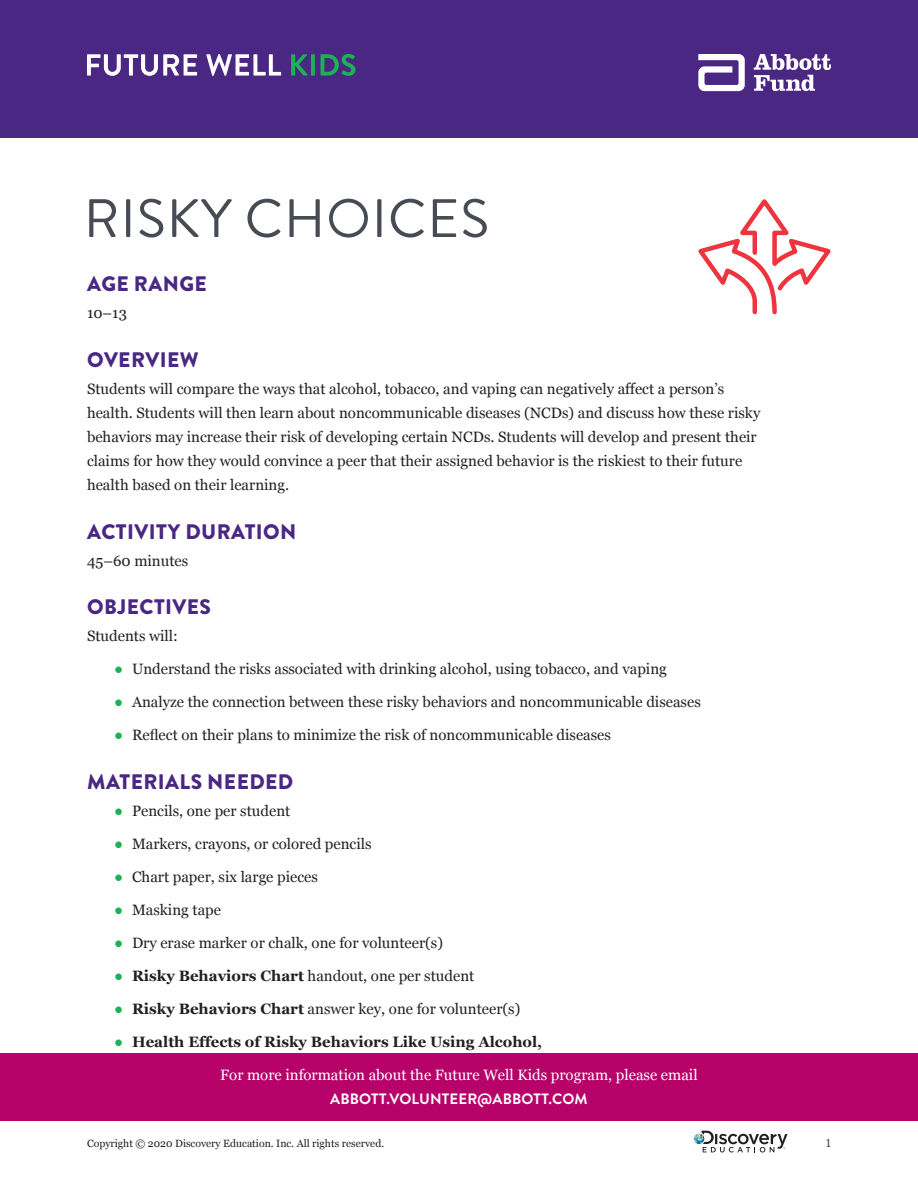
<style>
.page{position:relative;width:918px;height:1188px;background:#fff}
.page>*{position:absolute;margin:0;border:0;box-sizing:border-box;transform-origin:0 0}
.t1{font:54px "Brandon Grotesque";letter-spacing:.02em;color:#464b54}
.Subhead_1{font:900 21px "Brandon Grotesque";letter-spacing:.02em;color:#4a2783}
.Body{font:15px/24px "Georgia";color:#231f20}
.Body-2{font:15px/24px "Georgia";color:#fff;text-align:center}
.t2{font:700 15px "Georgia";color:#231f20}
.Body_Less_Space_afte{font:15px "Georgia";color:#231f20}
.Page_Number{font:15px "Georgia";color:#464b54;scale:.8 1}
.t3{font:10.5px "Georgia";color:#231f20}
.s1{color:#1db156}
.s2{font-family:"Arial";color:#1db156}
.s3{font-weight:700}
.s4{font-weight:400;color:#1db156}
.s5{font-family:"Brandon Grotesque";font-weight:700}
</style>
<div class="page">
<svg style="left:694px;top:1131px;width:93px;height:22px"></svg>
<div style="left:0;top:0;width:918px;height:138px;background:#4a2783"></div>
<svg style="left:87px;top:54px;width:194px;height:22px"></svg>
<svg style="left:291px;top:54px;width:17px;height:22px"></svg>
<svg style="left:311px;top:54px;width:4px;height:22px"></svg>
<svg style="left:321px;top:54px;width:35px;height:22px"></svg>
<svg style="left:754px;top:54px;width:77px;height:37px"></svg>
<svg style="left:698px;top:54px;width:47px;height:37px"></svg>
<svg style="left:698px;top:199px;width:133px;height:116px"></svg>
<div style="left:0;top:1053px;width:918px;height:67px;background:#b70369"></div>
<p class="t1" style="left:84px;top:181px;width:407px">RISKY CHOICES</p>
<p class="Subhead_1" style="left:87px;top:269px;width:121px">AGE RANGE</p>
<p class="Body" style="left:87px;top:300px;width:42px">10–13</p>
<p class="Subhead_1" style="left:87px;top:345px;width:113px">OVERVIEW</p>
<p class="Body" style="left:87px;top:376px;width:675px">Students will compare the ways that alcohol, tobacco, and vaping can negatively affect a person’s health. Students will then learn about noncommunicable diseases (NCDs) and discuss how these risky behaviors may increase their risk of developing certain NCDs. Students will develop and present their claims for how they would convince a peer that their assigned behavior is the riskiest to their future health based on their learning.</p>
<p class="Subhead_1" style="left:87px;top:516px;width:211px">ACTIVITY DURATION</p>
<p class="Body" style="left:87px;top:548px;width:103px">45–60 minutes</p>
<p class="Subhead_1" style="left:87px;top:592px;width:125px">OBJECTIVES</p>
<p class="Body_Less_Space_afte" style="left:87px;top:625px;width:92px">Students will:</p>
<p class="Body" style="left:114px;top:656px;width:554px"><span class="s1">●</span> Understand the risks associated with drinking alcohol, using tobacco, and vaping</p>
<p class="Body" style="left:114px;top:689px;width:588px"><span class="s1">●</span> Analyze the connection between these risky behaviors and noncommunicable diseases</p>
<p class="Body" style="left:114px;top:722px;width:499px"><span class="s2">●</span> Reflect on their plans to minimize the risk of noncommunicable diseases</p>
<p class="Subhead_1" style="left:87px;top:767px;width:208px">MATERIALS NEEDED</p>
<p class="Body" style="left:114px;top:798px;width:178px"><span class="s1">●</span> Pencils, one per student</p>
<p class="Body" style="left:114px;top:831px;width:259px"><span class="s1">●</span> Markers, crayons, or colored pencils</p>
<p class="Body" style="left:114px;top:864px;width:205px"><span class="s1">●</span> Chart paper, six large pieces</p>
<p class="Body" style="left:114px;top:897px;width:109px"><span class="s1">●</span> Masking tape</p>
<p class="Body" style="left:114px;top:930px;width:330px"><span class="s1">●</span> Dry erase marker or chalk, one for volunteer(s)</p>
<p class="Body" style="left:114px;top:963px;width:362px"><span class="s1">●</span> <span class="s3">Risky Behaviors Chart</span> handout, one per student</p>
<p class="Body" style="left:114px;top:996px;width:408px"><span class="s1">●</span> <span class="s3">Risky Behaviors Chart</span> answer key, one for volunteer(s)</p>
<p class="t2" style="left:114px;top:1030px;width:430px"><span class="s4">●</span> Health Effects of Risky Behaviors Like Using Alcohol,</p>
<p class="Body-2" style="left:220px;top:1062px;width:479px">For more information about the Future Well Kids program, please email<br><span class="s5">ABBOTT.VOLUNTEER@ABBOTT.COM</span></p>
<p class="t3" style="left:87px;top:1136px;width:299px">Copyright © 2020 Discovery Education. Inc. All rights reserved.</p>
<p class="Page_Number" style="left:826px;top:1131px;width:8px">1</p>
</div>
